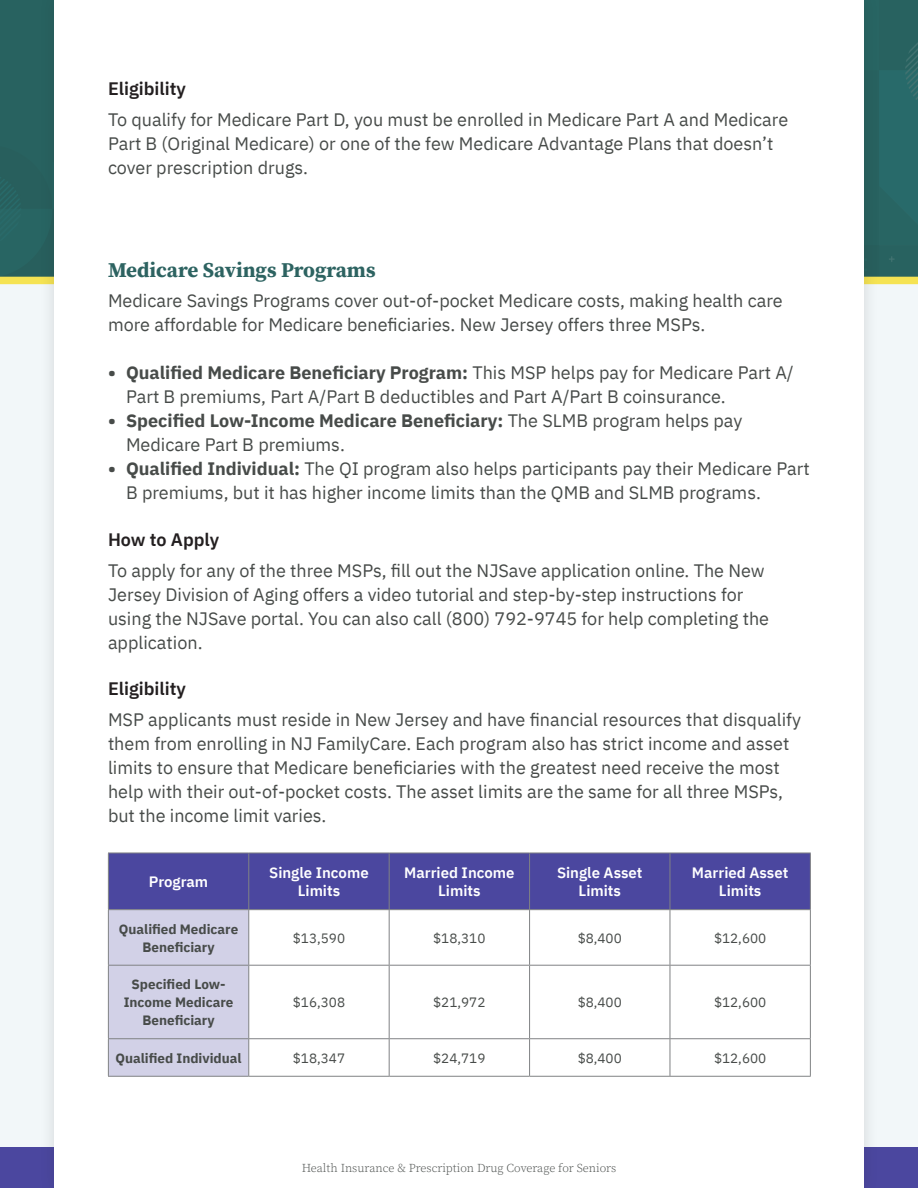
<style>
.page{position:relative;width:918px;height:1188px;background:#f2f7f9}
.page>*{position:absolute;margin:0;border:0;box-sizing:border-box;transform-origin:0 0}
.t1{font:700 21px "Source Serif Pro";color:#2d6361}
.t2{font:18px/24px "IBM Plex Sans";color:#474b49}
.t3{font:600 18px "IBM Plex Sans";color:#231f20}
.t4{font:600 15px/18px "IBM Plex Sans";color:#fff;text-align:center}
.t5{font:700 13.5px/18px "IBM Plex Sans";color:#474b49;text-align:center}
.t6{font:13.5px "IBM Plex Sans";color:#474b49}
.t7{font:300 12px "Source Serif Pro";color:#474b49}
.s1{font-weight:700}
</style>
<div class="page">
<div style="left:0;top:0;width:918px;height:280px;background:#2d6361"></div>
<div style="left:0;top:277px;width:918px;height:7px;background:#f5e353"></div>
<div style="left:0;top:1148px;width:918px;height:40px;background:#4b479f"></div>
<div style="left:39px;top:0;width:841px;height:1188px;background:#231f20;opacity:.15"></div>
<div style="left:54px;top:0;width:810px;height:1188px;background:#fff"></div>
<svg style="left:109px;top:854px;width:701px;height:222px"></svg>
<hr style="left:248px;top:853px;width:1px;height:56px;background:#808284">
<hr style="left:389px;top:853px;width:1px;height:56px;background:#808284">
<hr style="left:529px;top:853px;width:1px;height:56px;background:#808284">
<hr style="left:670px;top:853px;width:1px;height:56px;background:#808284">
<hr style="left:389px;top:910px;width:1px;height:55px;background:#808284">
<hr style="left:529px;top:910px;width:1px;height:55px;background:#808284">
<hr style="left:670px;top:910px;width:1px;height:55px;background:#808284">
<hr style="left:108px;top:965px;width:141px;height:1px;background:#808284">
<hr style="left:249px;top:965px;width:140px;height:1px;background:#808284">
<hr style="left:389px;top:965px;width:141px;height:1px;background:#808284">
<hr style="left:389px;top:966px;width:1px;height:72px;background:#808284">
<hr style="left:530px;top:965px;width:140px;height:1px;background:#808284">
<hr style="left:529px;top:966px;width:1px;height:72px;background:#808284">
<hr style="left:670px;top:965px;width:141px;height:1px;background:#808284">
<hr style="left:670px;top:966px;width:1px;height:72px;background:#808284">
<hr style="left:108px;top:1038px;width:141px;height:1px;background:#808284">
<hr style="left:249px;top:1038px;width:140px;height:1px;background:#808284">
<hr style="left:389px;top:1038px;width:141px;height:1px;background:#808284">
<hr style="left:389px;top:1039px;width:1px;height:37px;background:#808284">
<hr style="left:530px;top:1038px;width:140px;height:1px;background:#808284">
<hr style="left:529px;top:1039px;width:1px;height:37px;background:#808284">
<hr style="left:670px;top:1038px;width:141px;height:1px;background:#808284">
<hr style="left:670px;top:1039px;width:1px;height:37px;background:#808284">
<hr style="left:810px;top:910px;width:1px;height:55px;background:#808284">
<hr style="left:810px;top:966px;width:1px;height:72px;background:#808284">
<hr style="left:810px;top:1039px;width:1px;height:37px;background:#808284">
<hr style="left:249px;top:1076px;width:140px;height:1px;background:#808284">
<hr style="left:389px;top:1076px;width:141px;height:1px;background:#808284">
<hr style="left:530px;top:1076px;width:140px;height:1px;background:#808284">
<hr style="left:670px;top:1076px;width:141px;height:1px;background:#808284">
<hr style="left:108px;top:853px;width:141px;height:1px;background:#808284">
<hr style="left:108px;top:853px;width:1px;height:56px;background:#808284">
<hr style="left:249px;top:853px;width:140px;height:1px;background:#808284">
<hr style="left:389px;top:853px;width:141px;height:1px;background:#808284">
<hr style="left:530px;top:853px;width:140px;height:1px;background:#808284">
<hr style="left:670px;top:853px;width:141px;height:1px;background:#808284">
<hr style="left:810px;top:853px;width:1px;height:56px;background:#808284">
<hr style="left:249px;top:909px;width:140px;height:1px;background:#808284">
<hr style="left:389px;top:909px;width:141px;height:1px;background:#808284">
<hr style="left:530px;top:909px;width:140px;height:1px;background:#808284">
<hr style="left:670px;top:909px;width:141px;height:1px;background:#808284">
<hr style="left:108px;top:909px;width:141px;height:1px;background:#808284">
<hr style="left:108px;top:910px;width:1px;height:55px;background:#808284">
<hr style="left:248px;top:910px;width:1px;height:55px;background:#808284">
<hr style="left:108px;top:966px;width:1px;height:72px;background:#808284">
<hr style="left:248px;top:966px;width:1px;height:72px;background:#808284">
<hr style="left:108px;top:1039px;width:1px;height:37px;background:#808284">
<hr style="left:248px;top:1039px;width:1px;height:37px;background:#808284">
<hr style="left:108px;top:1076px;width:141px;height:1px;background:#808284">
<p class="t3" style="left:108px;top:75px;width:80px">Eligibility</p>
<p class="t2" style="left:108px;top:106px;width:682px">To qualify for Medicare Part D, you must be enrolled in Medicare Part A and Medicare<br>Part B (Original Medicare) or one of the few Medicare Advantage Plans that doesn’t cover prescription drugs.</p>
<p class="t1" style="left:108px;top:255px;width:269px">Medicare Savings Programs</p>
<p class="t2" style="left:108px;top:288px;width:676px">Medicare Savings Programs cover out-of-pocket Medicare costs, making health care more affordable for Medicare beneficiaries. New Jersey offers three MSPs.</p>
<p class="t2" style="left:126px;top:360px;width:669px;text-indent:-18px"><span class="s1">• Qualified Medicare Beneficiary Program:</span> This MSP helps pay for Medicare Part A/<br>Part B premiums, Part A/Part B deductibles and Part A/Part B coinsurance.</p>
<p class="t2" style="left:126px;top:408px;width:618px;text-indent:-18px"><span class="s1">• Specified Low-Income Medicare Beneficiary:</span> The SLMB program helps pay<br>Medicare Part B premiums.</p>
<p class="t2" style="left:126px;top:455px;width:685px;text-indent:-18px"><span class="s1">• Qualified Individual:</span> The QI program also helps participants pay their Medicare Part<br>B premiums, but it has higher income limits than the QMB and SLMB programs.</p>
<p class="t3" style="left:108px;top:525px;width:113px">How to Apply</p>
<p class="t2" style="left:108px;top:557px;width:663px">To apply for any of the three MSPs, fill out the NJSave application online. The New Jersey Division of Aging offers a video tutorial and step-by-step instructions for using the NJSave portal. You can also call (800) 792-9745 for help completing the application.</p>
<p class="t3" style="left:108px;top:674px;width:80px">Eligibility</p>
<p class="t2" style="left:108px;top:706px;width:695px">MSP applicants must reside in New Jersey and have financial resources that disqualify them from enrolling in NJ FamilyCare. Each program also has strict income and asset limits to ensure that Medicare beneficiaries with the greatest need receive the most help with their out-of-pocket costs. The asset limits are the same for all three MSPs, but the income limit varies.</p>
<p class="t4" style="left:149px;top:872px;width:61px">Program</p>
<p class="t4" style="left:269px;top:863px;width:101px">Single Income<br>Limits</p>
<p class="t4" style="left:404px;top:863px;width:112px">Married Income<br>Limits</p>
<p class="t4" style="left:557px;top:863px;width:87px">Single Asset<br>Limits</p>
<p class="t4" style="left:692px;top:863px;width:98px">Married Asset<br>Limits</p>
<p class="t5" style="left:119px;top:919px;width:121px">Qualified Medicare<br>Beneficiary</p>
<p class="t6" style="left:293px;top:928px;width:54px">$13,590</p>
<p class="t6" style="left:433px;top:928px;width:54px">$18,310</p>
<p class="t6" style="left:578px;top:928px;width:46px">$8,400</p>
<p class="t6" style="left:714px;top:928px;width:54px">$12,600</p>
<p class="t5" style="left:124px;top:974px;width:111px">Specified Low-<br>Income Medicare<br>Beneficiary</p>
<p class="t6" style="left:293px;top:992px;width:54px">$16,308</p>
<p class="t6" style="left:433px;top:992px;width:54px">$21,972</p>
<p class="t6" style="left:578px;top:992px;width:46px">$8,400</p>
<p class="t6" style="left:714px;top:992px;width:54px">$12,600</p>
<p class="t5" style="left:116px;top:1048px;width:128px">Qualified Individual</p>
<p class="t6" style="left:293px;top:1048px;width:54px">$18,347</p>
<p class="t6" style="left:433px;top:1048px;width:54px">$24,719</p>
<p class="t6" style="left:578px;top:1048px;width:46px">$8,400</p>
<p class="t6" style="left:714px;top:1048px;width:54px">$12,600</p>
<p class="t7" style="left:302px;top:1160px;width:316px">Health Insurance &amp; Prescription Drug Coverage for Seniors</p>
</div>
